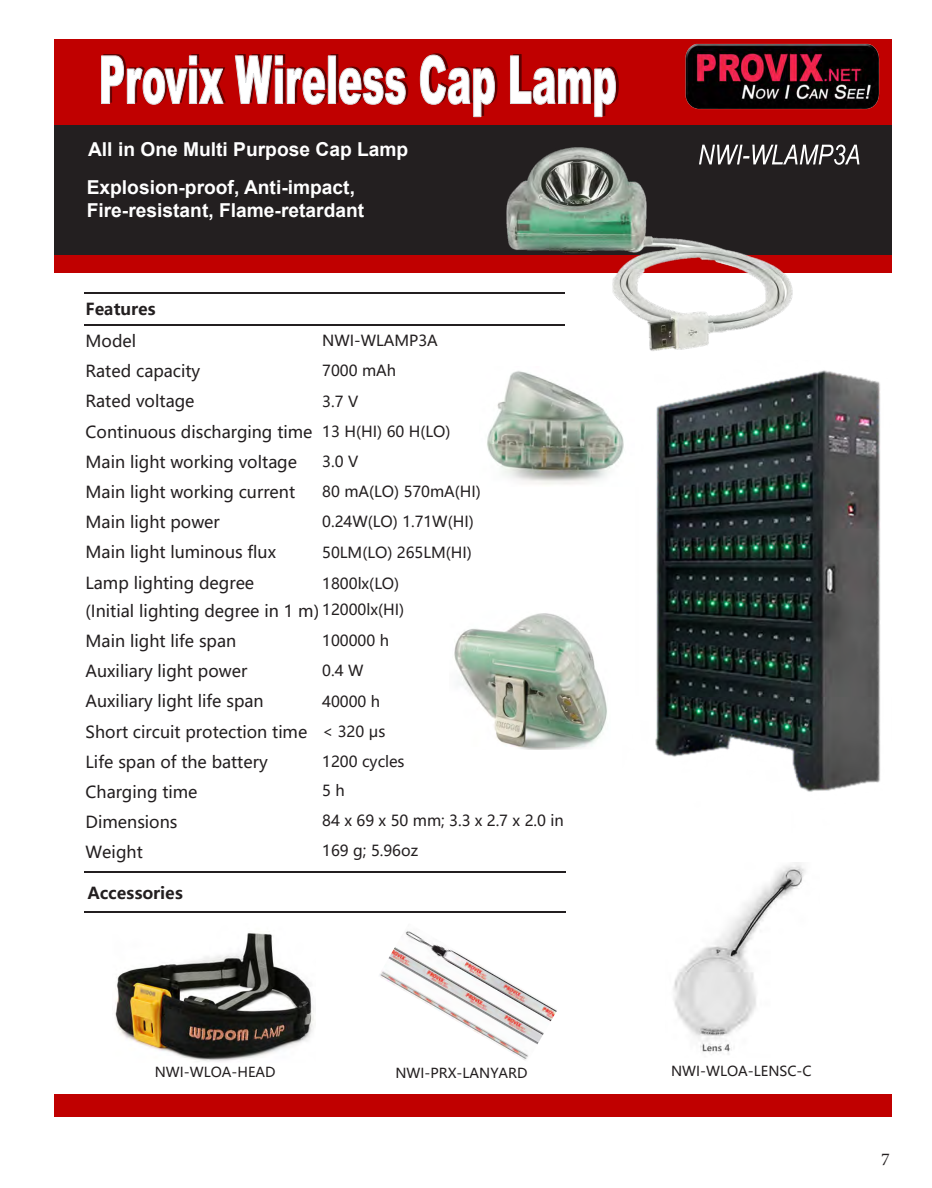
<style>
.page{position:relative;width:932px;height:1188px;background:#fff}
.page>*{position:absolute;margin:0;border:0;box-sizing:border-box;transform-origin:0 0}
.t1{font:700 19.2px/37.7px "Arial";color:#fff}
.t2{font:18px "Minion Pro";color:#231f20}
.t3{font:16.5px "Microsoft Ya Hei";color:#231f20}
.t4{font:16.35px/30.2px "Microsoft Ya Hei";color:#231f20}
.t5{font:700 16.35px "Microsoft Ya Hei";color:#231f20}
.t6{font:15.15px/25.8px "Microsoft Ya Hei";color:#231f20}
.t7{font:13.65px "Microsoft Ya Hei";color:#231f20}
.s1{font-style:inherit}
.s2{font-size:15.15px}
</style>
<div class="page">
<div style="left:54px;top:111px;width:837px;height:146px;background:#231f20"></div>
<div style="left:54px;top:40px;width:837px;height:85px;background:#c00000"></div>
<img style="left:685px;top:43px;width:195px;height:67px">
<img style="left:104px;top:53px;width:515px;height:51px">
<svg style="left:101px;top:55px;width:123px;height:50px"></svg>
<svg style="left:234px;top:55px;width:91px;height:50px"></svg>
<div style="left:328px;top:56px;width:8px;height:48px;background:#fff;border:1px solid #dbdcde"></div>
<svg style="left:338px;top:68px;width:68px;height:37px;background:#d7a6a6"></svg>
<svg style="left:419px;top:54px;width:76px;height:63px"></svg>
<svg style="left:510px;top:55px;width:106px;height:62px"></svg>
<svg style="left:808px;top:145px;width:51px;height:20px"></svg>
<div style="left:54px;top:1095px;width:837px;height:22px;background:#c00000"></div>
<div style="left:54px;top:256px;width:837px;height:17px;background:#c00000"></div>
<hr style="left:85px;top:292px;width:236px;height:2px;background:#231f20">
<hr style="left:85px;top:324px;width:236px;height:2px;background:#231f20">
<hr style="left:321px;top:292px;width:243px;height:2px;background:#231f20">
<hr style="left:321px;top:324px;width:243px;height:2px;background:#231f20">
<hr style="left:84px;top:871px;width:481px;height:2px;background:#231f20">
<img style="left:454px;top:613px;width:153px;height:137px">
<img style="left:469px;top:144px;width:339px;height:207px">
<img style="left:655px;top:370px;width:225px;height:422px">
<img style="left:673px;top:862px;width:133px;height:193px">
<img style="left:379px;top:931px;width:178px;height:129px">
<img style="left:487px;top:371px;width:137px;height:114px">
<hr style="left:84px;top:911px;width:481px;height:1px;background:#231f20">
<img style="left:115px;top:933px;width:199px;height:129px">
<p class="t1" style="left:87px;top:131px;width:323px">All in One Multi Purpose Cap Lamp<br>Explosion-proof, Anti-impact<span class="s1">,</span></p>
<p class="t1" style="left:87px;top:191px;width:279px">Fire-resistant, Flame-retardant</p>
<p class="t5" style="left:86px;top:298px;width:72px">Features</p>
<p class="t4" style="left:86px;top:325px;width:52px">Model</p>
<p class="t6" style="left:322px;top:327px;width:117px">NWI-WLAMP3A</p>
<p class="t4" style="left:86px;top:356px;width:116px">Rated capacity</p>
<p class="t6" style="left:322px;top:358px;width:75px">7000 mAh</p>
<p class="t4" style="left:86px;top:386px;width:110px">Rated voltage</p>
<p class="t6" style="left:322px;top:388px;width:38px">3.7 V</p>
<p class="t4" style="left:86px;top:416px;width:366px">Continuous discharging time <span class="s2">13 H(HI) 60 H(LO)<br></span>Main light working voltage</p>
<p class="t6" style="left:322px;top:448px;width:38px">3.0 V</p>
<p class="t4" style="left:86px;top:476px;width:211px">Main light working current</p>
<p class="t6" style="left:322px;top:478px;width:160px">80 mA(LO) 570mA(HI)</p>
<p class="t4" style="left:86px;top:507px;width:136px">Main light power</p>
<p class="t6" style="left:322px;top:509px;width:153px">0.24W(LO) 1.71W(HI)</p>
<p class="t4" style="left:86px;top:537px;width:192px">Main light luminous flux</p>
<p class="t6" style="left:322px;top:539px;width:151px">50LM(LO) 265LM(HI)</p>
<p class="t3" style="left:86px;top:571px;width:170px">Lamp lighting degree</p>
<p class="t4" style="left:86px;top:595px;width:235px">(Initial lighting degree in 1 m)</p>
<p class="t6" style="left:322px;top:570px;width:83px">1800lx(LO)<br>12000lx(HI)</p>
<p class="t4" style="left:86px;top:626px;width:152px">Main light life span</p>
<p class="t6" style="left:322px;top:627px;width:68px">100000 h</p>
<p class="t4" style="left:86px;top:656px;width:163px">Auxiliary light power</p>
<p class="t6" style="left:322px;top:658px;width:43px">0.4 W</p>
<p class="t4" style="left:86px;top:686px;width:180px">Auxiliary light life span</p>
<p class="t6" style="left:322px;top:688px;width:59px">40000 h</p>
<p class="t4" style="left:86px;top:716px;width:301px">Short circuit protection time <span class="s2">&lt; 320 μs<br></span>Life span of the battery</p>
<p class="t6" style="left:322px;top:748px;width:84px">1200 cycles</p>
<p class="t4" style="left:86px;top:777px;width:113px">Charging time</p>
<p class="t6" style="left:322px;top:777px;width:24px">5 h</p>
<p class="t3" style="left:86px;top:811px;width:93px">Dimensions</p>
<p class="t6" style="left:322px;top:807px;width:243px">84 x 69 x 50 mm; 3.3 x 2.7 x 2.0 in</p>
<p class="t4" style="left:86px;top:837px;width:59px">Weight</p>
<p class="t6" style="left:322px;top:837px;width:97px">169 g; 5.96oz</p>
<p class="t5" style="left:87px;top:881px;width:97px">Accessories</p>
<p class="t7" style="left:155px;top:1063px;width:122px">NWI-WLOA-HEAD</p>
<p class="t7" style="left:395px;top:1064px;width:134px">NWI-PRX-LANYARD</p>
<p class="t7" style="left:671px;top:1062px;width:142px">NWI-WLOA-LENSC-C</p>
<p class="t2" style="left:881px;top:1147px;width:10px">7</p>
</div>
